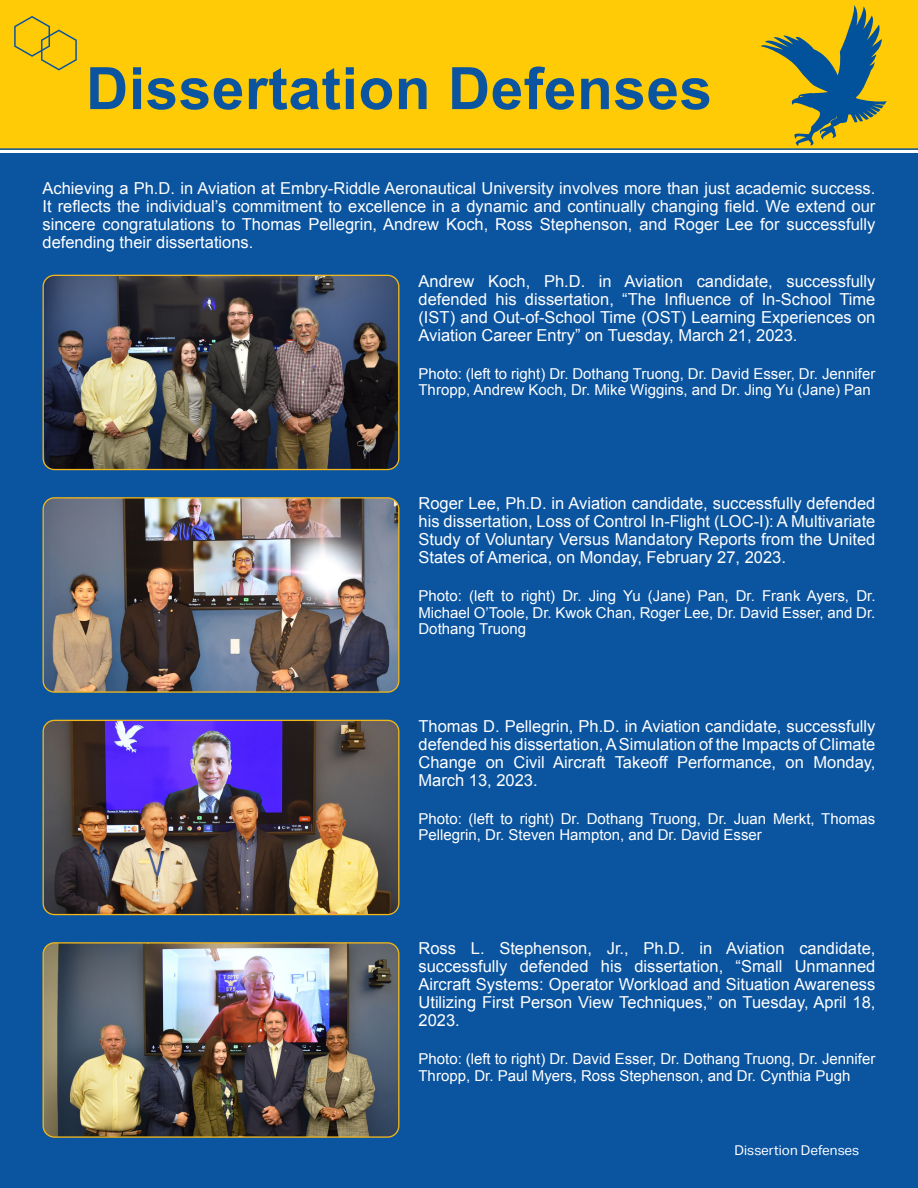
<style>
.page{position:relative;width:918px;height:1188px;background:#fff}
.page>*{position:absolute;margin:0;border:0;box-sizing:border-box;transform-origin:0 0}
.R_R_8{font:700 58.5px "Arial";letter-spacing:.01em;color:#0a54a0}
.R_R_8-2{font:16.5px/18px "Arial";color:#fff;text-align:justify}
.R_R_8-3{font:15px/16.5px "Arial";color:#fff}
.Table_of_Contents{font:13.5px "Aktiv Grotesk";color:#fff}
</style>
<div class="page">
<div style="left:0;top:0;width:918px;height:150px;background:#ffcb06"></div>
<div style="left:0;top:153px;width:918px;height:1035px;background:#0a54a0"></div>
<img style="left:43px;top:275px;width:356px;height:195px">
<div style="left:43px;top:275px;width:356px;height:195px;border:1px solid #f1b61b;border-radius:11px"></div>
<img style="left:43px;top:943px;width:356px;height:194px">
<div style="left:43px;top:942px;width:356px;height:196px;border:1px solid #f1b61b;border-radius:11px"></div>
<img style="left:43px;top:720px;width:356px;height:195px">
<div style="left:43px;top:720px;width:356px;height:195px;border:1px solid #f1b61b;border-radius:11px"></div>
<img style="left:43px;top:498px;width:356px;height:194px">
<div style="left:43px;top:497px;width:356px;height:196px;border:1px solid #f1b61b;border-radius:11px"></div>
<svg style="left:14px;top:16px;width:63px;height:54px;background:#e5be15"></svg>
<svg style="left:761px;top:5px;width:126px;height:141px;background:#a5a03a"></svg>
<p class="R_R_8" style="left:86px;top:50px;width:628px">Dissertation Defenses</p>
<p class="R_R_8-2" style="left:43px;top:180px;width:834px">Achieving a Ph.D. in Aviation at Embry-Riddle Aeronautical University involves more than just academic success.<br>It reflects the individual’s commitment to excellence in a dynamic and continually changing field. We extend our sincere congratulations to Thomas Pellegrin, Andrew Koch, Ross Stephenson, and Roger Lee for successfully defending their dissertations.</p>
<p class="R_R_8-2" style="left:418px;top:272px;width:458px">Andrew Koch, Ph.D. in Aviation candidate, successfully defended his dissertation, “The Influence of In-School Time (IST) and Out-of-School Time (OST) Learning Experiences on Aviation Career Entry” on Tuesday, March 21, 2023.</p>
<p class="R_R_8-3" style="left:418px;top:365px;width:458px">Photo: (left to right) Dr. Dothang Truong, Dr. David Esser, Dr. Jennifer<br>Thropp, Andrew Koch, Dr. Mike Wiggins, and Dr. Jing Yu (Jane) Pan</p>
<p class="R_R_8-2" style="left:418px;top:495px;width:458px">Roger Lee, Ph.D. in Aviation candidate, successfully defended his dissertation, Loss of Control In-Flight (LOC-I): A Multivariate Study of Voluntary Versus Mandatory Reports from the United States of America, on Monday, February 27, 2023.</p>
<p class="R_R_8-3" style="left:418px;top:588px;width:459px;text-align:justify">Photo: (left to right) Dr. Jing Yu (Jane) Pan, Dr. Frank Ayers, Dr.<br>Michael O’Toole, Dr. Kwok Chan, Roger Lee, Dr. David Esser, and Dr.<br>Dothang Truong</p>
<p class="R_R_8-2" style="left:418px;top:717px;width:458px">Thomas D. Pellegrin, Ph.D. in Aviation candidate, successfully defended his dissertation, A Simulation of the Impacts of Climate Change on Civil Aircraft Takeoff Performance, on Monday, March 13, 2023.</p>
<p class="R_R_8-3" style="left:418px;top:810px;width:458px">Photo: (left to right) Dr. Dothang Truong, Dr. Juan Merkt, Thomas<br>Pellegrin, Dr. Steven Hampton, and Dr. David Esser</p>
<p class="R_R_8-2" style="left:418px;top:940px;width:458px">Ross L. Stephenson, Jr., Ph.D. in Aviation candidate, successfully defended his dissertation, “Small Unmanned Aircraft Systems: Operator Workload and Situation Awareness Utilizing First Person View Techniques,” on Tuesday, April 18, 2023.</p>
<p class="R_R_8-3" style="left:418px;top:1051px;width:458px">Photo: (left to right) Dr. David Esser, Dr. Dothang Truong, Dr. Jennifer<br>Thropp, Dr. Paul Myers, Ross Stephenson, and Dr. Cynthia Pugh</p>
<p class="Table_of_Contents" style="left:735px;top:1143px;width:126px">Dissertion Defenses</p>
</div>
